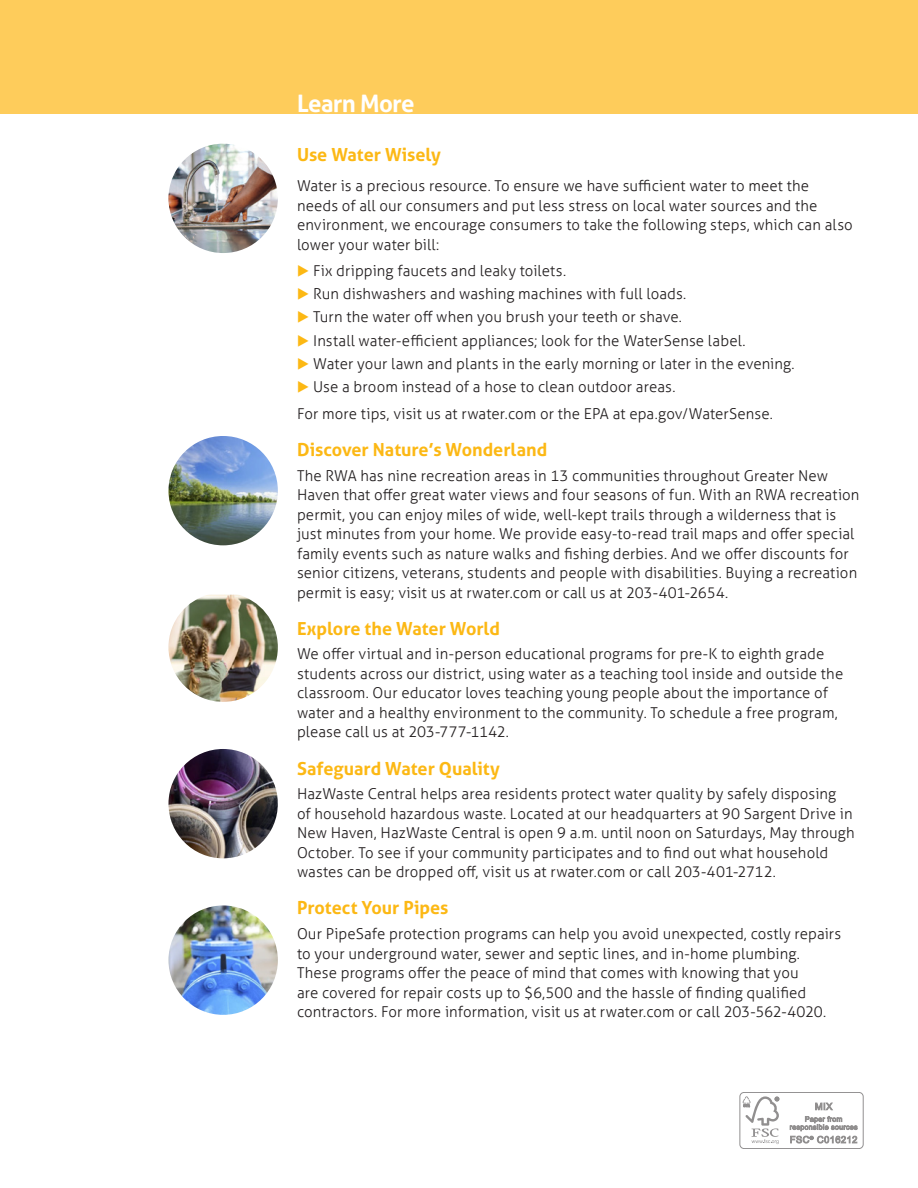
<style>
.page{position:relative;width:918px;height:1188px;background:#fff}
.page>*{position:absolute;margin:0;border:0;box-sizing:border-box;transform-origin:0 0}
.A_Heads{font:700 24px "Aller";letter-spacing:-.03em;color:#fff}
.Page_11_Haeds{font:700 18px "Aller";color:#fcb814}
.Running_Text{font:300 15px/19.5px "Aller";letter-spacing:.005em;color:#231f20}
.s1{font-family:"European Pi Three";font-weight:400;color:#fcb814}
</style>
<div class="page">
<div style="left:0;top:0;width:918px;height:114px;background:#fecc5b"></div>
<div style="left:739px;top:1092px;width:125px;height:57px;border:1px solid #231f20;border-radius:4px"></div>
<svg style="left:743px;top:1096px;width:36px;height:48px"></svg>
<svg style="left:790px;top:1102px;width:68px;height:41px"></svg>
<img style="left:168px;top:144px;width:110px;height:109px;border-radius:55px">
<img style="left:168px;top:436px;width:110px;height:109px;border-radius:55px">
<img style="left:168px;top:594px;width:110px;height:108px">
<img style="left:168px;top:749px;width:110px;height:109px;border-radius:55px">
<img style="left:168px;top:905px;width:110px;height:110px;border-radius:55px">
<p class="A_Heads" style="left:297px;top:89px;width:119px">Learn More</p>
<p class="Page_11_Haeds" style="left:297px;top:143px;width:145px">Use Water Wisely</p>
<p class="Running_Text" style="left:297px;top:176px;width:557px">Water is a precious resource. To ensure we have sufficient water to meet the needs of all our consumers and put less stress on local water sources and the environment, we encourage consumers to take the following steps, which can also lower your water bill:</p>
<p class="Running_Text" style="left:297px;top:261px;width:271px"><span class="s1">E</span> Fix dripping faucets and leaky toilets.</p>
<p class="Running_Text" style="left:297px;top:284px;width:391px"><span class="s1">E</span> Run dishwashers and washing machines with full loads.</p>
<p class="Running_Text" style="left:297px;top:307px;width:386px"><span class="s1">E</span> Turn the water off when you brush your teeth or shave.</p>
<p class="Running_Text" style="left:297px;top:331px;width:450px"><span class="s1">E</span> Install water-efficient appliances; look for the WaterSense label.</p>
<p class="Running_Text" style="left:297px;top:354px;width:499px"><span class="s1">E</span> Water your lawn and plants in the early morning or later in the evening.</p>
<p class="Running_Text" style="left:297px;top:377px;width:380px"><span class="s1">E</span> Use a broom instead of a hose to clean outdoor areas.</p>
<p class="Running_Text" style="left:297px;top:404px;width:477px">For more tips, visit us at rwater.com or the EPA at epa.gov/WaterSense.</p>
<p class="Page_11_Haeds" style="left:297px;top:438px;width:252px">Discover Nature’s Wonderland</p>
<p class="Running_Text" style="left:297px;top:465px;width:564px">The RWA has nine recreation areas in 13 communities throughout Greater New Haven that offer great water views and four seasons of fun. With an RWA recreation permit, you can enjoy miles of wide, well-kept trails through a wilderness that is just minutes from your home. We provide easy-to-read trail maps and offer special family events such as nature walks and fishing derbies. And we offer discounts for senior citizens, veterans, students and people with disabilities. Buying a recreation permit is easy; visit us at rwater.com or call us at 203-401-2654.</p>
<p class="Page_11_Haeds" style="left:297px;top:617px;width:205px">Explore the Water World</p>
<p class="Running_Text" style="left:297px;top:644px;width:548px">We offer virtual and in-person educational programs for pre-K to eighth grade students across our district, using water as a teaching tool inside and outside the classroom. Our educator loves teaching young people about the importance of water and a healthy environment to the community. To schedule a free program, please call us at 203-777-1142.</p>
<p class="Page_11_Haeds" style="left:297px;top:757px;width:204px">Safeguard Water Quality</p>
<p class="Running_Text" style="left:297px;top:784px;width:559px">HazWaste Central helps area residents protect water quality by safely disposing<br>of household hazardous waste. Located at our headquarters at 90 Sargent Drive in New Haven, HazWaste Central is open 9 a.m. until noon on Saturdays, May through October. To see if your community participates and to find out what household wastes can be dropped off, visit us at rwater.com or call 203-401-2712.</p>
<p class="Page_11_Haeds" style="left:297px;top:897px;width:153px">Protect Your Pipes</p>
<p class="Running_Text" style="left:297px;top:924px;width:546px">Our PipeSafe protection programs can help you avoid unexpected, costly repairs to your underground water, sewer and septic lines, and in-home plumbing.<br>These programs offer the peace of mind that comes with knowing that you<br>are covered for repair costs up to $6,500 and the hassle of finding qualified contractors. For more information, visit us at rwater.com or call 203-562-4020.</p>
</div>
